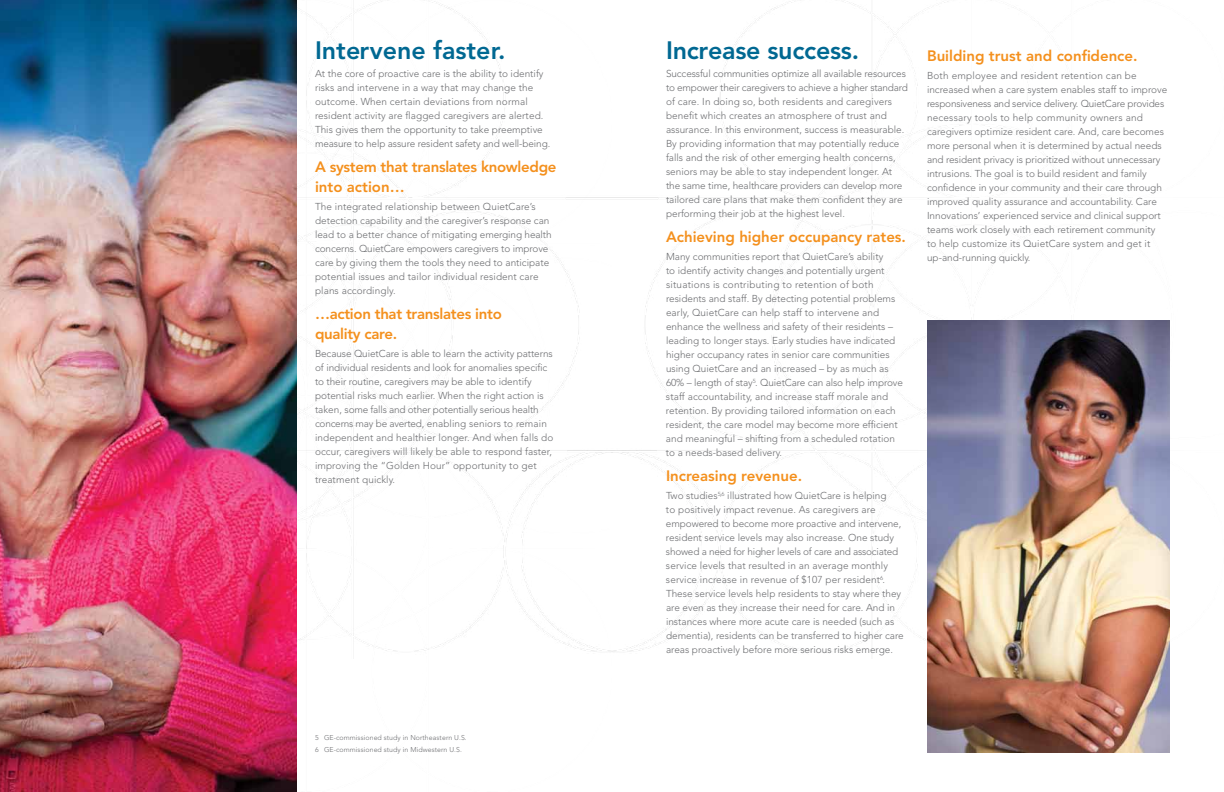
<style>
.page{position:relative;width:1224px;height:792px;background:#fff}
.page>*{position:absolute;margin:0;border:0;box-sizing:border-box;transform-origin:0 0}
.t1{font:800 25px "Avenir";letter-spacing:-.01em;color:#006892}
.t2{font:800 15px/20px "Avenir";letter-spacing:-.02em;color:#f4901d}
.t3{font:800 15px "Avenir";color:#f4901d}
.t4{font:300 10px/14px "Avenir";color:#6d6e71}
.t5{font:300 7px/12.5px "Avenir";letter-spacing:.01em;color:#6d6e71}
</style>
<div class="page">
<img style="left:0;top:0;width:297px;height:792px">
<img style="left:927px;top:320px;width:243px;height:432px">
<h1 class="t1" style="left:315px;top:35px;width:192px">Intervene faster.</h1>
<p class="t4" style="left:315px;top:67px;width:237px">At the core of proactive care is the ability to identify risks and intervene in a way that may change the outcome. When certain deviations from normal resident activity are flagged caregivers are alerted.<br>This gives them the opportunity to take preemptive measure to help assure resident safety and well-being.</p>
<h2 class="t2" style="left:315px;top:156px;width:243px">A system that translates knowledge into action…</h2>
<p class="t4" style="left:315px;top:200px;width:238px">The integrated relationship between QuietCare’s detection capability and the caregiver’s response can lead to a better chance of mitigating emerging health concerns. QuietCare empowers caregivers to improve care by giving them the tools they need to anticipate potential issues and tailor individual resident care plans accordingly.</p>
<h2 class="t2" style="left:315px;top:303px;width:188px">…action that translates into quality care.</h2>
<p class="t4" style="left:315px;top:347px;width:240px">Because QuietCare is able to learn the activity patterns of individual residents and look for anomalies specific to their routine, caregivers may be able to identify potential risks much earlier. When the right action is taken, some falls and other potentially serious health concerns may be averted, enabling seniors to remain independent and healthier longer. And when falls do occur, caregivers will likely be able to respond faster, improving the “Golden Hour” opportunity to get treatment quickly.</p>
<p class="t5" style="left:315px;top:731px;width:153px">5 GE-commissioned study in Northeastern U.S.<br>6 GE-commissioned study in Midwestern U.S.</p>
<h1 class="t1" style="left:666px;top:35px;width:195px">Increase success.</h1>
<p class="t4" style="left:666px;top:67px;width:243px">Successful communities optimize all available resources to empower their caregivers to achieve a higher standard of care. In doing so, both residents and caregivers benefit which creates an atmosphere of trust and assurance. In this environment, success is measurable.<br>By providing information that may potentially reduce falls and the risk of other emerging health concerns, seniors may be able to stay independent longer. At the same time, healthcare providers can develop more tailored care plans that make them confident they are performing their job at the highest level.</p>
<h2 class="t3" style="left:666px;top:228px;width:242px">Achieving higher occupancy rates.</h2>
<p class="t4" style="left:666px;top:250px;width:239px">Many communities report that QuietCare’s ability<br>to identify activity changes and potentially urgent situations is contributing to retention of both residents and staff. By detecting potential problems early, QuietCare can help staff to intervene and enhance the wellness and safety of their residents – leading to longer stays. Early studies have indicated higher occupancy rates in senior care communities using QuietCare and an increased – by as much as 60% – length of stay<sup>5</sup>. QuietCare can also help improve staff accountability, and increase staff morale and retention. By providing tailored information on each resident, the care model may become more efficient and meaningful – shifting from a scheduled rotation to a needs-based delivery.</p>
<h2 class="t3" style="left:666px;top:467px;width:138px">Increasing revenue.</h2>
<p class="t4" style="left:666px;top:489px;width:239px">Two studies<sup>5,6</sup> illustrated how QuietCare is helping<br>to positively impact revenue. As caregivers are empowered to become more proactive and intervene, resident service levels may also increase. One study showed a need for higher levels of care and associated service levels that resulted in an average monthly service increase in revenue of $107 per resident<sup>6</sup>.<br>These service levels help residents to stay where they are even as they increase their need for care. And in instances where more acute care is needed (such as dementia), residents can be transferred to higher care areas proactively before more serious risks emerge.</p>
<h2 class="t3" style="left:927px;top:47px;width:212px">Building trust and confidence.</h2>
<p class="t4" style="left:927px;top:69px;width:242px">Both employee and resident retention can be increased when a care system enables staff to improve responsiveness and service delivery. QuietCare provides necessary tools to help community owners and caregivers optimize resident care. And, care becomes more personal when it is determined by actual needs and resident privacy is prioritized without unnecessary intrusions. The goal is to build resident and family confidence in your community and their care through improved quality assurance and accountability. Care Innovations’ experienced service and clinical support teams work closely with each retirement community<br>to help customize its QuietCare system and get it up-and-running quickly.</p>
</div>
